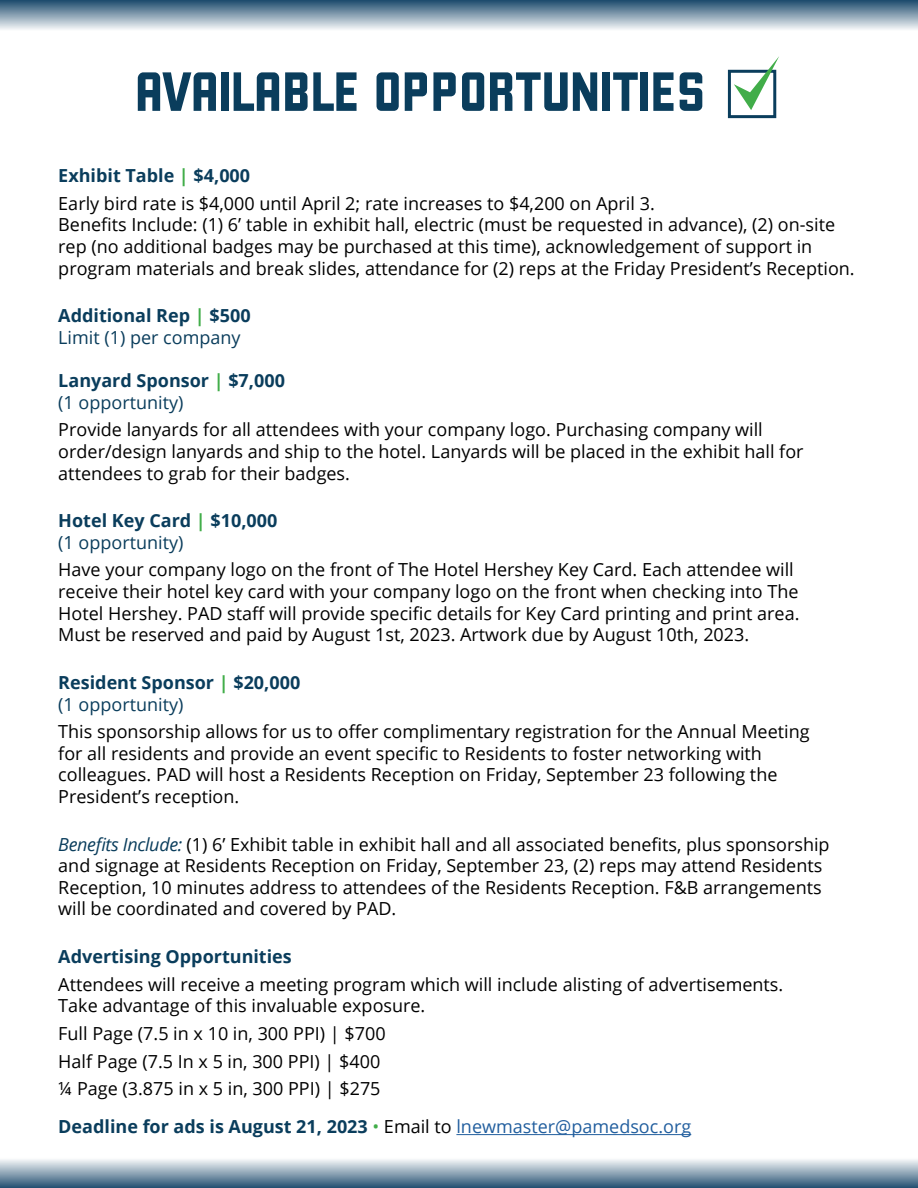
<style>
.page{position:relative;width:918px;height:1188px;background:#fff}
.page>*{position:absolute;margin:0;border:0;box-sizing:border-box;transform-origin:0 0}
.t1{font:60px "Liquorstore";letter-spacing:-.01em;color:#0a3d5c}
.t2{font:18px/21.6px "Open Sans";color:#000}
.t3{font:700 18px/21.6px "Open Sans";color:#0a3d5c}
.t4{font:18px/21.6px "Open Sans";color:#0a3d5c}
.s1{font-weight:700;color:#0a3d5c}
.s2{font-weight:700;color:#41ad49}
.s3{font-weight:700}
.s4{color:#41ad49}
.s5{font-weight:400}
.s6{font-style:italic;color:#0a3d5c}
.s7{font-weight:400;color:#41ad49}
.s8{font-weight:400;color:#000}
.s9{font-weight:400;color:#215e9e}
</style>
<div class="page">
<hr style="left:456px;top:1134px;width:235px;height:1px;background:#215e9e">
<div style="left:0;top:0;width:918px;height:30px;background:linear-gradient(to bottom,#1e4b6d,#edf0f3)"></div>
<div style="left:0;top:1158px;width:918px;height:30px;background:linear-gradient(to bottom,#fbfcfc,#2c5777)"></div>
<div style="left:728px;top:70px;width:48px;height:48px;border:3px solid #0a3d5c"></div>
<svg style="left:734px;top:56px;width:45px;height:54px"></svg>
<h1 class="t1" style="left:134px;top:56px;width:573px">AVAILABLE OPPORTUNITIES</h1>
<p class="t2" style="left:58px;top:161px;width:598px;line-height:27.6px"><span class="s1">Exhibit Table</span> <span class="s2">|</span> <span class="s1">$4,000<br></span>Early bird rate is $4,000 until April 2; rate increases to $4,200 on April 3.</p>
<p class="t2" style="left:58px;top:214px;width:798px">Benefits Include: (1) 6’ table in exhibit hall, electric (must be requested in advance), (2) on-site rep (no additional badges may be purchased at this time), acknowledgement of support in program materials and break slides, attendance for (2) reps at the Friday President’s Reception.</p>
<p class="t4" style="left:58px;top:305px;width:194px"><span class="s3">Additional Rep</span> <span class="s2">|</span> <span class="s3">$500<br></span>Limit (1) per company</p>
<p class="t3" style="left:58px;top:369px;width:228px">Lanyard Sponsor <span class="s4">|</span> $7,000 <span class="s5">(1 opportunity)</span></p>
<p class="t2" style="left:58px;top:419px;width:747px">Provide lanyards for all attendees with your company logo. Purchasing company will order/design lanyards and ship to the hotel. Lanyards will be placed in the exhibit hall for attendees to grab for their badges.</p>
<p class="t3" style="left:58px;top:509px;width:221px">Hotel Key Card <span class="s4">|</span> $10,000 <span class="s5">(1 opportunity)</span></p>
<p class="t2" style="left:58px;top:559px;width:743px">Have your company logo on the front of The Hotel Hershey Key Card. Each attendee will receive their hotel key card with your company logo on the front when checking into The Hotel Hershey. PAD staff will provide specific details for Key Card printing and print area.<br>Must be reserved and paid by August 1st, 2023. Artwork due by August 10th, 2023.</p>
<p class="t3" style="left:58px;top:671px;width:244px">Resident Sponsor <span class="s4">|</span> $20,000 <span class="s5">(1 opportunity)</span></p>
<p class="t2" style="left:58px;top:720px;width:753px">This sponsorship allows for us to offer complimentary registration for the Annual Meeting for all residents and provide an event specific to Residents to foster networking with colleagues. PAD will host a Residents Reception on Friday, September 23 following the President’s reception.</p>
<p class="t2" style="left:58px;top:833px;width:773px"><span class="s6">Benefits Include:</span> (1) 6’ Exhibit table in exhibit hall and all associated benefits, plus sponsorship and signage at Residents Reception on Friday, September 23, (2) reps may attend Residents Reception, 10 minutes address to attendees of the Residents Reception. F&amp;B arrangements will be coordinated and covered by PAD.</p>
<p class="t3" style="left:58px;top:945px;width:235px">Advertising Opportunities</p>
<p class="t2" style="left:58px;top:973px;width:726px">Attendees will receive a meeting program which will include alisting of advertisements.<br>Take advantage of this invaluable exposure.</p>
<p class="t2" style="left:58px;top:1019px;width:329px;line-height:27.6px">Full Page (7.5 in x 10 in, 300 PPI) | $700<br>Half Page (7.5 In x 5 in, 300 PPI) | $400 ¼ Page (3.875 in x 5 in, 300 PPI) | $275</p>
<p class="t3" style="left:58px;top:1115px;width:634px">Deadline for ads is August 21, 2023 <span class="s7">•</span> <span class="s8">Email to</span> <span class="s9">lnewmaster@pamedsoc.org</span></p>
</div>
